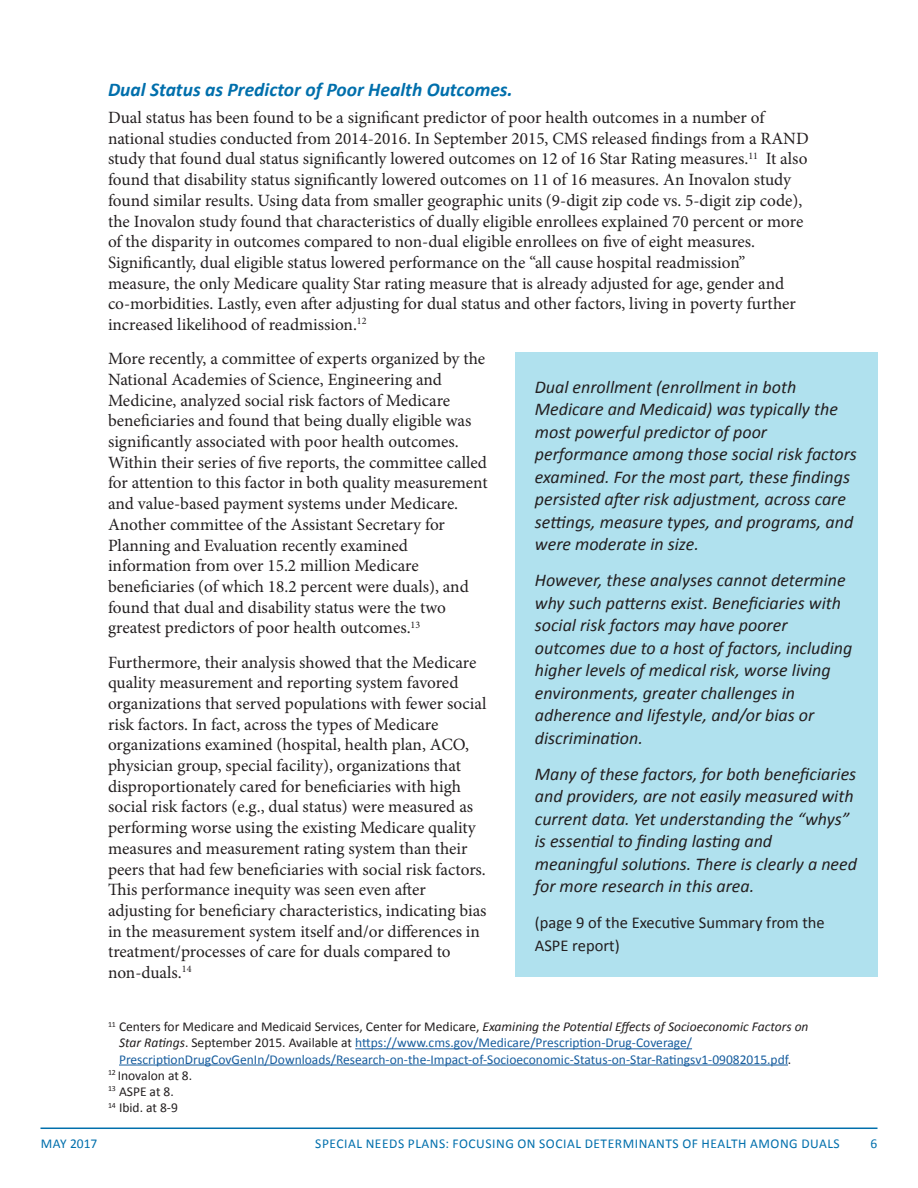
<style>
.page{position:relative;width:918px;height:1188px;background:#fff}
.page>*{position:absolute;margin:0;border:0;box-sizing:border-box;transform-origin:0 0}
.t1{font:italic 700 19.5px "Calibri";color:#006fac}
.t2{font:italic 18px/22.5px "Calibri";color:#231f20}
.t3{font:17.25px/20.7px "Minion Pro";color:#231f20}
.t4{font:16.5px/22.5px "Calibri";color:#231f20}
.t5{font:13.5px "Calibri";color:#175d9e}
.t6{font:13.5px "Calibri";color:#231f20}
.t7{font:13.5px "Calibri";letter-spacing:.04em;color:#006fac}
.s1{font-style:italic}
.s2{font-style:italic;color:#231f20}
.s3{color:#231f20}
</style>
<div class="page">
<div style="left:515px;top:353px;width:363px;height:624px;background:#b0e1ee"></div>
<hr style="left:40px;top:1128px;width:838px;height:1px;background:#006fac">
<hr style="left:355px;top:1048px;width:337px;height:1px;background:#175d9e">
<hr style="left:119px;top:1065px;width:669px;height:1px;background:#175d9e">
<p class="t1" style="left:108px;top:77px;width:406px">Dual Status as Predictor of Poor Health Outcomes.</p>
<p class="t3" style="left:108px;top:107px;width:702px">Dual status has been found to be a significant predictor of poor health outcomes in a number of national studies conducted from 2014-2016. In September 2015, CMS released findings from a RAND study that found dual status significantly lowered outcomes on 12 of 16 Star Rating measures.<sup>11</sup> It also found that disability status significantly lowered outcomes on 11 of 16 measures. An Inovalon study found similar results. Using data from smaller geographic units (9-digit zip code vs. 5-digit zip code), the Inovalon study found that characteristics of dually eligible enrollees explained 70 percent or more of the disparity in outcomes compared to non-dual eligible enrollees on five of eight measures.<br>Significantly, dual eligible status lowered performance on the “all cause hospital readmission” measure, the only Medicare quality Star rating measure that is already adjusted for age, gender and co-morbidities. Lastly, even after adjusting for dual status and other factors, living in poverty further increased likelihood of readmission.<sup>12</sup></p>
<p class="t3" style="left:108px;top:349px;width:381px">More recently, a committee of experts organized by the National Academies of Science, Engineering and Medicine, analyzed social risk factors of Medicare beneficiaries and found that being dually eligible was significantly associated with poor health outcomes.<br>Within their series of five reports, the committee called for attention to this factor in both quality measurement and value-based payment systems under Medicare.<br>Another committee of the Assistant Secretary for Planning and Evaluation recently examined information from over 15.2 million Medicare beneficiaries (of which 18.2 percent were duals), and found that dual and disability status were the two greatest predictors of poor health outcomes.<sup>13</sup></p>
<p class="t3" style="left:108px;top:652px;width:380px">Furthermore, their analysis showed that the Medicare quality measurement and reporting system favored organizations that served populations with fewer social risk factors. In fact, across the types of Medicare organizations examined (hospital, health plan, ACO, physician group, special facility), organizations that disproportionately cared for beneficiaries with high social risk factors (e.g., dual status) were measured as performing worse using the existing Medicare quality measures and measurement rating system than their peers that had few beneficiaries with social risk factors.<br>This performance inequity was seen even after adjusting for beneficiary characteristics, indicating bias in the measurement system itself and/or differences in treatment/processes of care for duals compared to non-duals.<sup>14</sup></p>
<p class="t2" style="left:535px;top:375px;width:324px">Dual enrollment (enrollment in both Medicare and Medicaid) was typically the most powerful predictor of poor performance among those social risk factors examined. For the most part, these findings persisted after risk adjustment, across care settings, measure types, and programs, and were moderate in size.</p>
<p class="t2" style="left:535px;top:568px;width:319px">However, these analyses cannot determine why such patterns exist. Beneficiaries with social risk factors may have poorer outcomes due to a host of factors, including higher levels of medical risk, worse living environments, greater challenges in adherence and lifestyle, and/or bias or discrimination.</p>
<p class="t2" style="left:535px;top:762px;width:324px">Many of these factors, for both beneficiaries and providers, are not easily measured with current data. Yet understanding the “whys” is essential to finding lasting and meaningful solutions. There is clearly a need for more research in this area.</p>
<p class="t4" style="left:535px;top:911px;width:291px">(page 9 of the Executive Summary from the<br>ASPE report)</p>
<p class="t6" style="left:108px;top:1018px;width:702px"><sup>11</sup> Centers for Medicare and Medicaid Services, Center for Medicare, <span class="s1">Examining the Potential Effects of Socioeconomic Factors on</span></p>
<p class="t5" style="left:119px;top:1034px;width:575px"><span class="s2">Star Ratings</span><span class="s3">. September 2015. Available at</span> https://www.cms.gov/Medicare/Prescription-Drug-Coverage/</p>
<p class="t5" style="left:119px;top:1050px;width:674px">PrescriptionDrugCovGenIn/Downloads/Research-on-the-Impact-of-Socioeconomic-Status-on-Star-Ratingsv1-09082015.pdf<span class="s3">.</span></p>
<p class="t6" style="left:108px;top:1067px;width:86px"><sup>12</sup> Inovalon at 8.</p>
<p class="t6" style="left:108px;top:1083px;width:67px"><sup>13</sup> ASPE at 8.</p>
<p class="t6" style="left:108px;top:1099px;width:71px"><sup>14</sup> Ibid. at 8-9</p>
<p class="t7" style="left:41px;top:1135px;width:58px">MAY 2017</p>
<p class="t7" style="left:315px;top:1135px;width:526px">SPECIAL NEEDS PLANS: FOCUSING ON SOCIAL DETERMINANTS OF HEALTH AMONG DUALS</p>
<p class="t7" style="left:871px;top:1135px;width:8px">6</p>
</div>
